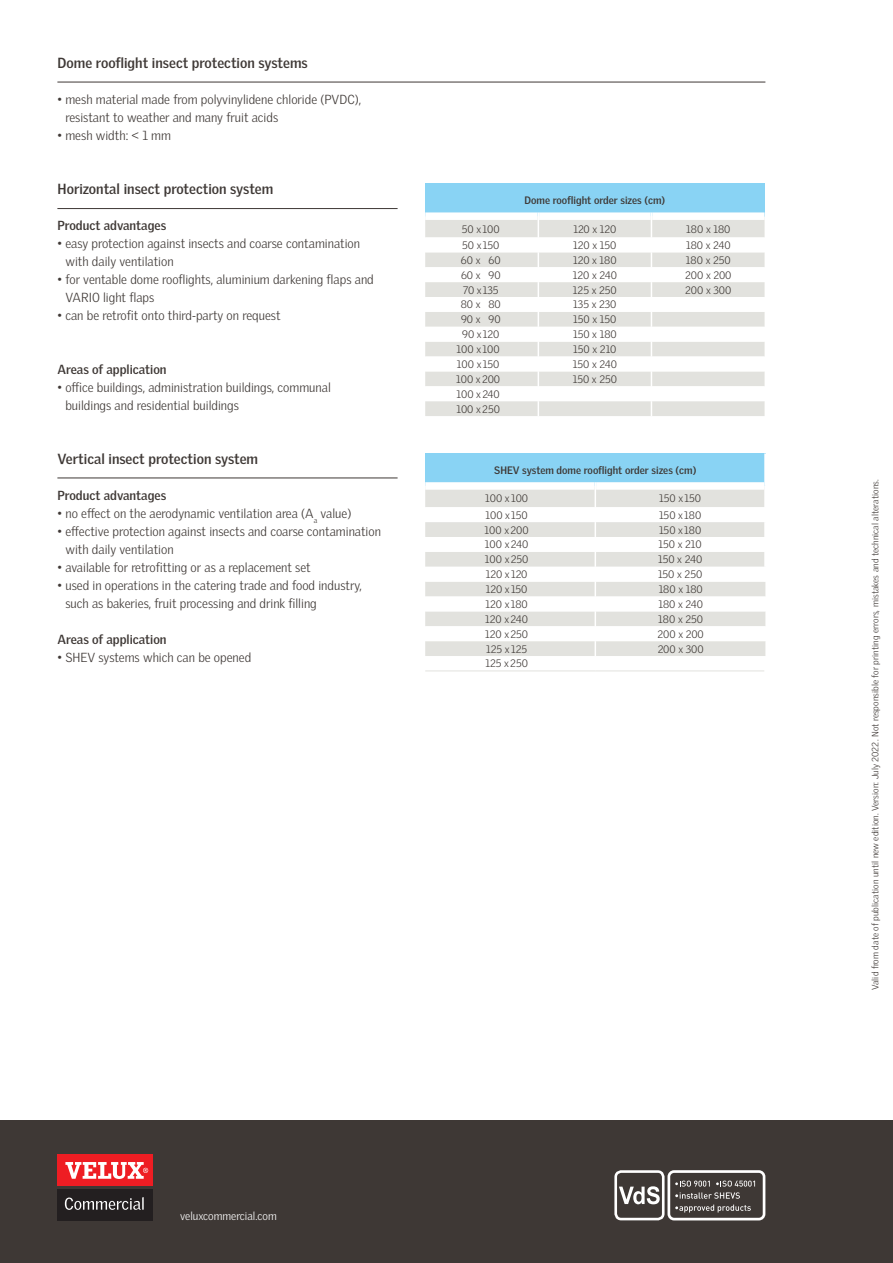
<style>
.page{position:relative;width:893px;height:1263px;background:#fff}
.page>*{position:absolute;margin:0;border:0;box-sizing:border-box;transform-origin:0 0}
.Fließtext{font:700 14.25px "Velux Gothic";color:#3e3835}
.Fließtext-2{font:300 12.75px/18px "Velux Gothic";color:#3e3835}
.Fließtext-3{font:700 12.75px "Velux Gothic";color:#3e3835}
.t1{font:300 11.25px "Velux Gothic";color:#fff}
.Tabelleninhalt{font:300 10.5px "Velux Gothic";color:#3e3835}
.H2{font:700 10.5px "Velux Gothic";color:#3e3835}
.Gültigkeit{font:300 9px "Velux Gothic";letter-spacing:.01em;color:#3e3835}
</style>
<div class="page">
<div style="left:0;top:1120px;width:893px;height:143px;background:#3e3835"></div>
<div style="left:57px;top:1154px;width:96px;height:32px;background:#ee1d23"></div>
<svg style="left:65px;top:1162px;width:83px;height:17px"></svg>
<div style="left:57px;top:1189px;width:96px;height:31px;background:#231f20"></div>
<svg style="left:65px;top:1197px;width:79px;height:13px"></svg>
<div style="left:614px;top:1170px;width:51px;height:50px;border:3px solid #fff;border-radius:6px"></div>
<svg style="left:619px;top:1186px;width:41px;height:18px"></svg>
<svg style="left:675px;top:1180px;width:35px;height:6px"></svg>
<svg style="left:716px;top:1180px;width:39px;height:6px"></svg>
<svg style="left:675px;top:1192px;width:76px;height:20px"></svg>
<div style="left:667px;top:1170px;width:98px;height:50px;border:3px solid #fff;border-radius:5px"></div>
<div style="left:425px;top:183px;width:340px;height:33px;background:#89d3f4"></div>
<div style="left:425px;top:220px;width:340px;height:196px;background:#e2e2de"></div>
<svg style="left:425px;top:237px;width:340px;height:164px"></svg>
<div style="left:425px;top:212px;width:113px;height:8px;background:#fff"></div>
<div style="left:539px;top:212px;width:112px;height:8px;background:#fff"></div>
<div style="left:652px;top:212px;width:113px;height:8px;background:#fff"></div>
<svg style="left:538px;top:212px;width:1px;height:204px"></svg>
<svg style="left:651px;top:212px;width:1px;height:204px"></svg>
<div style="left:425px;top:453px;width:340px;height:33px;background:#89d3f4"></div>
<div style="left:425px;top:490px;width:339px;height:17px;background:#e2e2de"></div>
<svg style="left:425px;top:522px;width:340px;height:134px;fill:#e2e2de"></svg>
<hr style="left:764px;top:453px;width:2px;height:33px;background:#fff">
<svg style="left:764px;top:522px;width:1px;height:60px"></svg>
<div style="left:425px;top:482px;width:170px;height:8px;background:#fff"></div>
<div style="left:596px;top:482px;width:168px;height:8px;background:#fff"></div>
<svg style="left:595px;top:482px;width:1px;height:174px"></svg>
<hr style="left:425px;top:670px;width:170px;height:1px;background:#e2e2de">
<hr style="left:595px;top:670px;width:169px;height:1px;background:#e2e2de">
<hr style="left:57px;top:82px;width:708px;height:1px;background:#3e3835">
<hr style="left:57px;top:208px;width:341px;height:1px;background:#3e3835">
<hr style="left:57px;top:478px;width:341px;height:1px;background:#3e3835">
<p class="Fließtext" style="left:58px;top:54px;width:252px">Dome rooflight insect protection systems</p>
<p class="Fließtext-2" style="left:65px;top:90px;width:297px;text-indent:-8px">• mesh material made from polyvinylidene chloride (PVDC), resistant to weather and many fruit acids</p>
<p class="Fließtext-2" style="left:58px;top:126px;width:115px">• mesh width: &lt; 1 mm</p>
<p class="Fließtext" style="left:58px;top:180px;width:217px">Horizontal insect protection system</p>
<p class="Fließtext-3" style="left:58px;top:218px;width:110px">Product advantages</p>
<p class="Fließtext-2" style="left:65px;top:234px;width:296px;text-indent:-8px">• easy protection against insects and coarse contamination with daily ventilation</p>
<p class="Fließtext-2" style="left:65px;top:270px;width:310px;text-indent:-8px">• for ventable dome rooflights, aluminium darkening flaps and<br>VARIO light flaps</p>
<p class="Fließtext-2" style="left:58px;top:306px;width:224px">• can be retrofit onto third-party on request</p>
<p class="Fließtext-3" style="left:58px;top:362px;width:110px">Areas of application</p>
<p class="Fließtext-2" style="left:65px;top:378px;width:267px;text-indent:-8px">• office buildings, administration buildings, communal buildings and residential buildings</p>
<p class="Fließtext" style="left:58px;top:450px;width:202px">Vertical insect protection system</p>
<p class="Fließtext-3" style="left:58px;top:488px;width:110px">Product advantages</p>
<p class="Fließtext-2" style="left:58px;top:504px;width:295px">• no effect on the aerodynamic ventilation area (A<sub>a</sub> value)</p>
<p class="Fließtext-2" style="left:65px;top:522px;width:317px;text-indent:-8px">• effective protection against insects and coarse contamination with daily ventilation</p>
<p class="Fließtext-2" style="left:58px;top:558px;width:255px">• available for retrofitting or as a replacement set</p>
<p class="Fließtext-2" style="left:65px;top:576px;width:298px;text-indent:-8px">• used in operations in the catering trade and food industry, such as bakeries, fruit processing and drink filling</p>
<p class="Fließtext-3" style="left:58px;top:632px;width:110px">Areas of application</p>
<p class="Fließtext-2" style="left:58px;top:648px;width:195px">• SHEV systems which can be opened</p>
<p class="H2" style="left:524px;top:193px;width:142px">Dome rooflight order sizes (cm)</p>
<p class="Tabelleninhalt" style="left:462px;top:223px;width:39px">50 x 100</p>
<p class="Tabelleninhalt" style="left:573px;top:223px;width:45px">120 x 120</p>
<p class="Tabelleninhalt" style="left:686px;top:223px;width:46px">180 x 180</p>
<p class="Tabelleninhalt" style="left:462px;top:239px;width:39px">50 x 150</p>
<p class="Tabelleninhalt" style="left:573px;top:239px;width:45px">120 x 150</p>
<p class="Tabelleninhalt" style="left:686px;top:239px;width:46px">180 x 240</p>
<p class="Tabelleninhalt" style="left:461px;top:254px;width:41px">60 x 60</p>
<p class="Tabelleninhalt" style="left:573px;top:254px;width:45px">120 x 180</p>
<p class="Tabelleninhalt" style="left:686px;top:254px;width:46px">180 x 250</p>
<p class="Tabelleninhalt" style="left:461px;top:269px;width:41px">60 x 90</p>
<p class="Tabelleninhalt" style="left:573px;top:269px;width:46px">120 x 240</p>
<p class="Tabelleninhalt" style="left:685px;top:269px;width:48px">200 x 200</p>
<p class="Tabelleninhalt" style="left:463px;top:284px;width:37px">70 x 135</p>
<p class="Tabelleninhalt" style="left:573px;top:284px;width:45px">125 x 250</p>
<p class="Tabelleninhalt" style="left:685px;top:284px;width:48px">200 x 300</p>
<p class="Tabelleninhalt" style="left:461px;top:298px;width:42px">80 x 80</p>
<p class="Tabelleninhalt" style="left:573px;top:298px;width:45px">135 x 230</p>
<p class="Tabelleninhalt" style="left:461px;top:313px;width:41px">90 x 90</p>
<p class="Tabelleninhalt" style="left:573px;top:313px;width:45px">150 x 150</p>
<p class="Tabelleninhalt" style="left:462px;top:328px;width:39px">90 x 120</p>
<p class="Tabelleninhalt" style="left:573px;top:328px;width:45px">150 x 180</p>
<p class="Tabelleninhalt" style="left:457px;top:343px;width:45px">100 x 100</p>
<p class="Tabelleninhalt" style="left:573px;top:343px;width:45px">150 x 210</p>
<p class="Tabelleninhalt" style="left:457px;top:358px;width:44px">100 x 150</p>
<p class="Tabelleninhalt" style="left:573px;top:358px;width:46px">150 x 240</p>
<p class="Tabelleninhalt" style="left:456px;top:373px;width:46px">100 x200</p>
<p class="Tabelleninhalt" style="left:573px;top:373px;width:46px">150 x 250</p>
<p class="Tabelleninhalt" style="left:456px;top:388px;width:45px">100 x240</p>
<p class="Tabelleninhalt" style="left:456px;top:403px;width:45px">100 x250</p>
<p class="H2" style="left:494px;top:463px;width:204px">SHEV system dome rooflight order sizes (cm)</p>
<p class="Tabelleninhalt" style="left:485px;top:492px;width:45px">100 x 100</p>
<p class="Tabelleninhalt" style="left:659px;top:492px;width:43px">150 x 150</p>
<p class="Tabelleninhalt" style="left:485px;top:509px;width:44px">100 x 150</p>
<p class="Tabelleninhalt" style="left:659px;top:509px;width:44px">150 x 180</p>
<p class="Tabelleninhalt" style="left:485px;top:523px;width:46px">100 x200</p>
<p class="Tabelleninhalt" style="left:659px;top:523px;width:44px">150 x 180</p>
<p class="Tabelleninhalt" style="left:485px;top:538px;width:45px">100 x240</p>
<p class="Tabelleninhalt" style="left:658px;top:538px;width:45px">150 x 210</p>
<p class="Tabelleninhalt" style="left:485px;top:553px;width:45px">100 x250</p>
<p class="Tabelleninhalt" style="left:658px;top:553px;width:46px">150 x 240</p>
<p class="Tabelleninhalt" style="left:486px;top:568px;width:43px">120 x 120</p>
<p class="Tabelleninhalt" style="left:658px;top:568px;width:46px">150 x 250</p>
<p class="Tabelleninhalt" style="left:486px;top:583px;width:43px">120 x 150</p>
<p class="Tabelleninhalt" style="left:659px;top:583px;width:46px">180 x 180</p>
<p class="Tabelleninhalt" style="left:485px;top:598px;width:44px">120 x 180</p>
<p class="Tabelleninhalt" style="left:658px;top:598px;width:46px">180 x 240</p>
<p class="Tabelleninhalt" style="left:485px;top:613px;width:44px">120 x240</p>
<p class="Tabelleninhalt" style="left:658px;top:613px;width:46px">180 x 250</p>
<p class="Tabelleninhalt" style="left:485px;top:628px;width:44px">120 x250</p>
<p class="Tabelleninhalt" style="left:658px;top:628px;width:48px">200 x 200</p>
<p class="Tabelleninhalt" style="left:486px;top:643px;width:42px">125 x 125</p>
<p class="Tabelleninhalt" style="left:658px;top:643px;width:48px">200 x 300</p>
<p class="Tabelleninhalt" style="left:485px;top:657px;width:44px">125 x250</p>
<p class="t1" style="left:180px;top:1210px;width:98px">veluxcommercial.com</p>
<p class="Gültigkeit" style="left:870px;top:990px;width:512px;rotate:-90deg">Valid from date of publication until new edition. Version: July 2022. Not responsible for printing errors, mistakes and technical alterations.</p>
</div>
